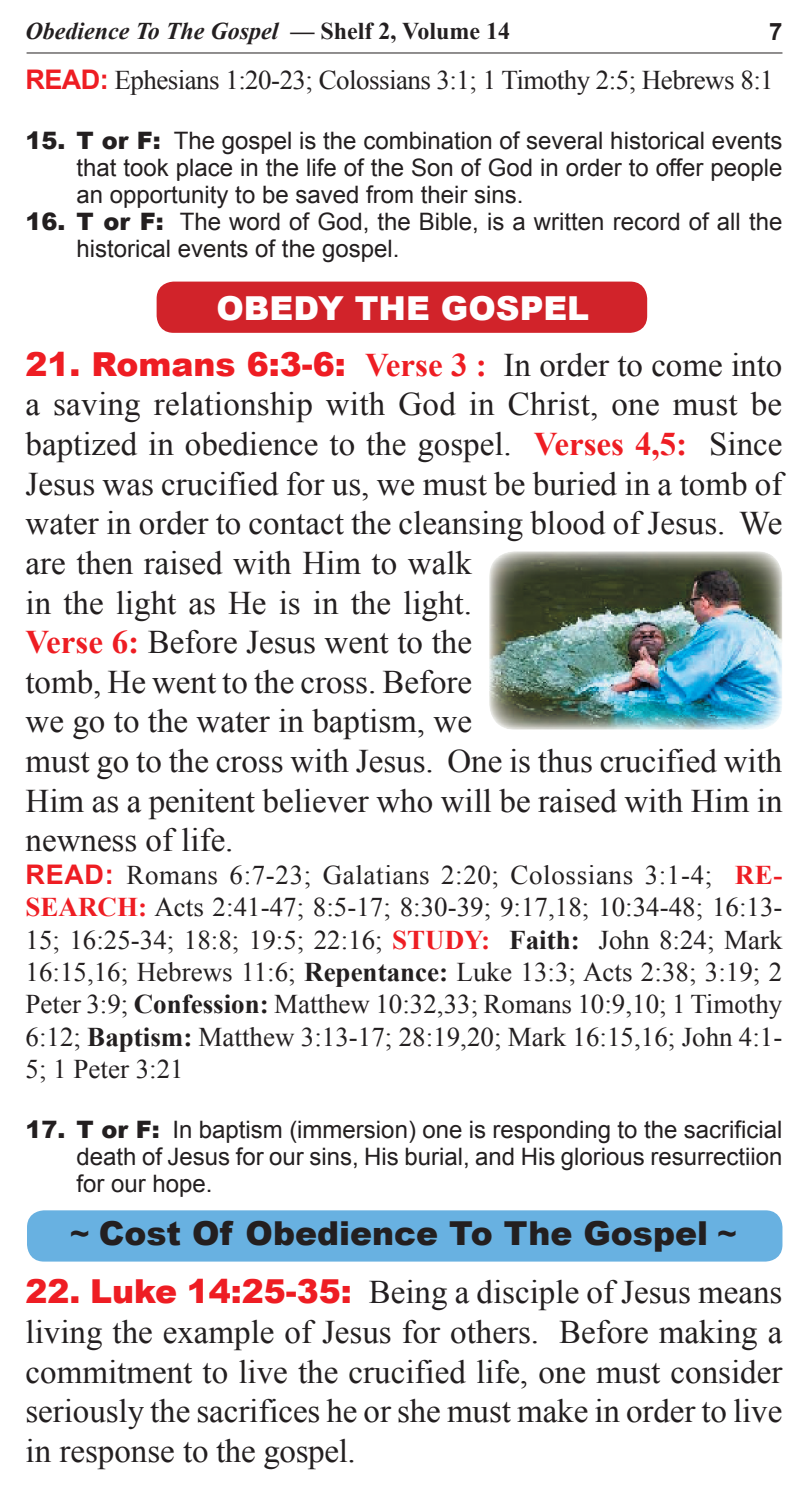
<style>
.page{position:relative;width:808px;height:1489px;background:#fff}
.page>*{position:absolute;margin:0;border:0;box-sizing:border-box;transform-origin:0 0}
.t1{font:33px/39.6px "Times New Roman";color:#231f20}
.t2{font:900 33px "Arial";color:#231f20}
.t3{font:900 33px "Arial";color:#fff}
.t4{font:27px/32.4px "Times New Roman";color:#231f20;text-align:justify}
.t5{font:27px "Times New Roman";letter-spacing:-.02em;color:#231f20}
.t6{font:24px/27px "Arial";color:#231f20;text-align:justify}
.t7{font:italic 700 24px "Times New Roman";color:#231f20}
.t8{font:700 24px "Arial";color:#231f20}
.s1{font-style:normal}
.s2{font-family:"Arial";font-weight:700;color:#ee1d23}
.s3{font-weight:900}
.s4{font-family:"Arial";font-weight:900;color:#ee1d23}
.s5{font-weight:700;color:#ee1d23}
.s6{font-weight:700}
</style>
<div class="page">
<img style="left:489px;top:551px;width:293px;height:178px;border-radius:26px">
<hr style="left:27px;top:52px;width:755px;height:1px;background:#231f20">
<div style="left:157px;top:281px;width:490px;height:52px;background:#d1232a;border-radius:17px"></div>
<div style="left:27px;top:1210px;width:755px;height:51px;background:#68b1e1;border-radius:17px"></div>
<p class="t7" style="left:26px;top:14px;width:486px">Obedience To The Gospel — <span class="s1">Shelf 2, Volume 14</span></p>
<p class="t8" style="left:769px;top:14px;width:15px">7</p>
<p class="t5" style="left:26px;top:61px;width:750px"><span class="s2">READ:</span> Ephesians 1:20-23; Colossians 3:1; 1 Timothy 2:5; Hebrews 8:1</p>
<p class="t6" style="left:77px;top:127px;width:707px;text-indent:-51px"><span class="s3">15. T or F:</span> The gospel is the combination of several historical events that took place in the life of the Son of God in order to offer people an opportunity to be saved from their sins.</p>
<p class="t6" style="left:77px;top:208px;width:707px;text-indent:-51px"><span class="s3">16. T or F:</span> The word of God, the Bible, is a written record of all the historical events of the gospel.</p>
<p class="t3" style="left:216px;top:284px;width:374px">OBEDY THE GOSPEL</p>
<p class="t1" style="left:26px;top:344px;width:758px"><span class="s4">21. Romans 6:3-6:</span> <span class="s5">Verse 3 :</span> In order to come into a saving relationship with God in Christ, one must be baptized in obedience to the gospel. <span class="s5">Verses 4,5:</span> Since Jesus was crucified for us, we must be buried in a tomb of water in order to contact the cleansing blood of Jesus. We are then raised with Him to walk<br>in the light as He is in the light.<br><span class="s5">Verse 6:</span> Before Jesus went to the<br>tomb, He went to the cross. Before<br>we go to the water in baptism, we<br>must go to the cross with Jesus. One is thus crucified with Him as a penitent believer who will be raised with Him in newness of life.</p>
<p class="t4" style="left:26px;top:857px;width:758px"><span class="s2">READ:</span> Romans 6:7-23; Galatians 2:20; Colossians 3:1-4; <span class="s5">RE-SEARCH:</span> Acts 2:41-47; 8:5-17; 8:30-39; 9:17,18; 10:34-48; 16:13- 15; 16:25-34; 18:8; 19:5; 22:16; <span class="s5">STUDY:</span> <span class="s6">Faith:</span> John 8:24; Mark 16:15,16; Hebrews 11:6; <span class="s6">Repentance:</span> Luke 13:3; Acts 2:38; 3:19; 2<br>Peter 3:9; <span class="s6">Confession:</span> Matthew 10:32,33; Romans 10:9,10; 1 Timothy 6:12; <span class="s6">Baptism:</span> Matthew 3:13-17; 28:19,20; Mark 16:15,16; John 4:1- 5; 1 Peter 3:21</p>
<p class="t6" style="left:77px;top:1115px;width:707px;text-indent:-51px"><span class="s3">17. T or F:</span> In baptism (immersion) one is responding to the sacrificial death of Jesus for our sins, His burial, and His glorious resurrectiion for our hope.</p>
<p class="t2" style="left:70px;top:1209px;width:668px"><span class="s6">~</span> Cost Of Obedience To The Gospel <span class="s6">~</span></p>
<p class="t1" style="left:26px;top:1271px;width:758px;text-align:justify"><span class="s4">22. Luke 14:25-35:</span> Being a disciple of Jesus means living the example of Jesus for others. Before making a commitment to live the crucified life, one must consider seriously the sacrifices he or she must make in order to live in response to the gospel.</p>
</div>
